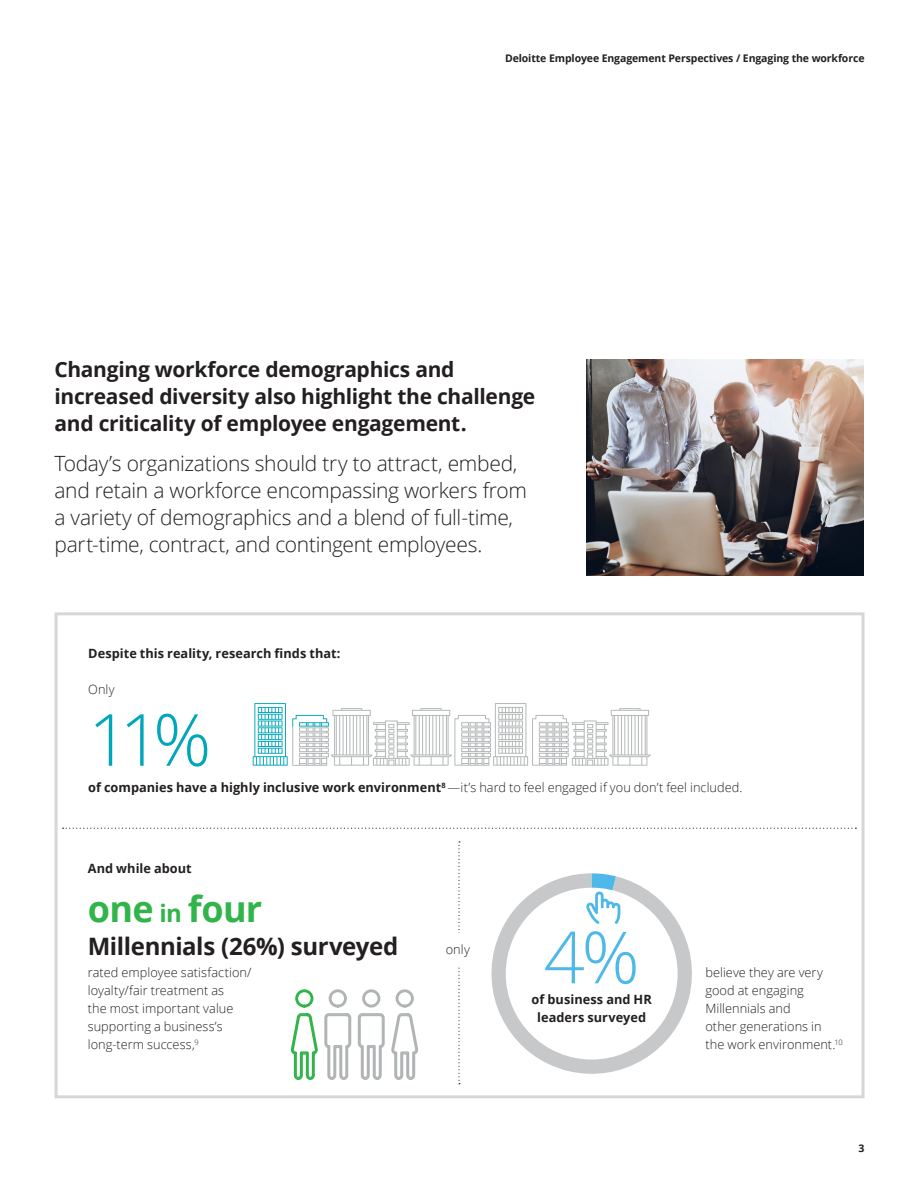
<style>
.page{position:relative;width:918px;height:1188px;background:#fff}
.page>*{position:absolute;margin:0;border:0;box-sizing:border-box;transform-origin:0 0}
.Body_copy__8_5_12pt{font:300 72px "Open Sans";color:#00a6b9}
.Body_copy__8_5_12pt-2{font:300 72px "Open Sans";color:#4eb9e9}
.Body_copy__8_5_12pt-3{font:700 36px "Open Sans";letter-spacing:-.015em;color:#31b44a}
.Body_copy__8_5_12pt-4{font:700 24px "Open Sans";letter-spacing:-.02em;color:#231f20}
.Body_copy__8_5_12pt-5{font:300 21px/27px "Open Sans";letter-spacing:-.015em;color:#231f20}
.Body_copy__8_5_12pt-6{font:700 21px/27px "Open Sans";letter-spacing:-.015em;color:#231f20}
.Body_copy__8_5_12pt-7{font:300 12.75px/18px "Open Sans";letter-spacing:.005em;color:#231f20}
.Body_copy__8_5_12pt-8{font:700 12.75px/18px "Open Sans";letter-spacing:.005em;color:#231f20;text-align:center}
.Brochure_title__foli{font:700 10.5px "Open Sans";letter-spacing:-.01em;color:#231f20}
.Folio_Left_pg__7_9_5{font:700 10.5px "Open Sans";color:#231f20}
.s1{font-weight:300}
.s2{font-size:24px}
</style>
<div class="page">
<svg style="left:63px;top:828px;width:793px;height:1px"></svg>
<img style="left:586px;top:360px;width:278px;height:216px">
<svg style="left:458px;top:841px;width:2px;height:243px"></svg>
<svg style="left:290px;top:989px;width:129px;height:91px"></svg>
<svg style="left:491px;top:873px;width:201px;height:201px"></svg>
<div style="left:506px;top:888px;width:172px;height:172px;background:#fff;border-radius:50%"></div>
<svg style="left:586px;top:873px;width:35px;height:51px"></svg>
<svg style="left:253px;top:703px;width:398px;height:63px"></svg>
<div style="left:446px;top:934px;width:26px;height:31px;background:#fff"></div>
<div style="left:55px;top:612px;width:810px;height:486px;border:3px solid #d5d6d7"></div>
<p class="Brochure_title__foli" style="left:505px;top:51px;width:361px">Deloitte Employee Engagement Perspectives / Engaging the workforce</p>
<p class="Body_copy__8_5_12pt-6" style="left:54px;top:355px;width:482px">Changing workforce demographics and increased diversity also highlight the challenge and criticality of employee engagement.</p>
<p class="Body_copy__8_5_12pt-5" style="left:54px;top:450px;width:474px">Today’s organizations should try to attract, embed, and retain a workforce encompassing workers from a variety of demographics and a blend of full-time, part-time, contract, and contingent employees.</p>
<p class="Body_copy__8_5_12pt-8" style="left:88px;top:644px;width:254px">Despite this reality, research finds that:</p>
<p class="Body_copy__8_5_12pt-7" style="left:88px;top:681px;width:28px">Only</p>
<p class="Body_copy__8_5_12pt" style="left:88px;top:690px;width:125px">11%</p>
<p class="Body_copy__8_5_12pt-8" style="left:88px;top:778px;width:656px">of companies have a highly inclusive work environment<sup>8</sup> <span class="s1">—it’s hard to feel engaged if you don’t feel included.</span></p>
<p class="Body_copy__8_5_12pt-8" style="left:88px;top:860px;width:106px">And while about</p>
<p class="Body_copy__8_5_12pt-3" style="left:88px;top:884px;width:176px">one <span class="s2">in</span> four</p>
<p class="Body_copy__8_5_12pt-4" style="left:88px;top:929px;width:312px">Millennials (26%) surveyed</p>
<p class="Body_copy__8_5_12pt-7" style="left:88px;top:963px;width:165px">rated employee satisfaction/ loyalty/fair treatment as<br>the most important value supporting a business’s long-term success,<sup>9</sup></p>
<p class="Body_copy__8_5_12pt-7" style="left:446px;top:940px;width:26px">only</p>
<p class="Body_copy__8_5_12pt-2" style="left:544px;top:908px;width:97px">4%</p>
<p class="Body_copy__8_5_12pt-8" style="left:532px;top:990px;width:122px">of business and HR leaders surveyed</p>
<p class="Body_copy__8_5_12pt-7" style="left:705px;top:963px;width:139px">believe they are very good at engaging<br>Millennials and<br>other generations in the work environment.<sup>10</sup></p>
<p class="Folio_Left_pg__7_9_5" style="left:859px;top:1141px;width:7px">3</p>
</div>
